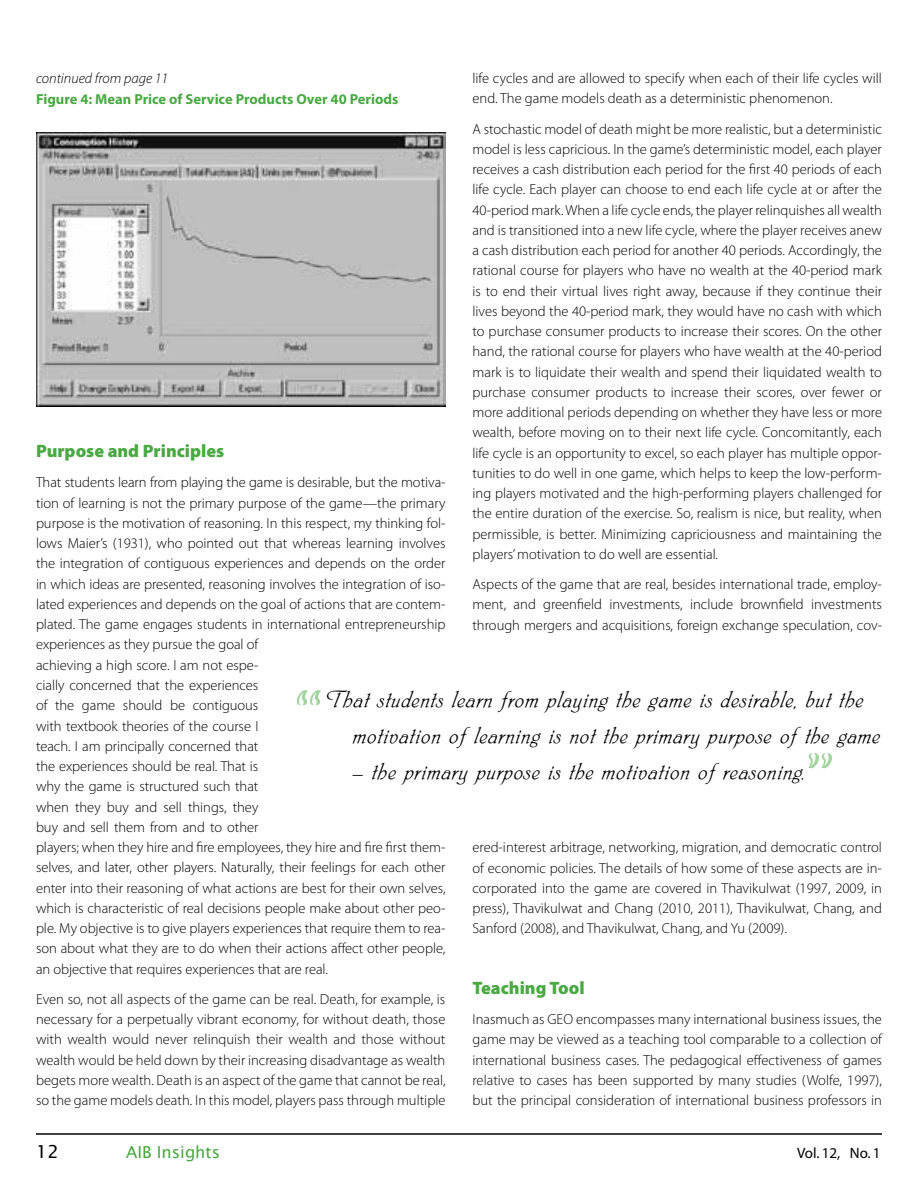
<style>
.page{position:relative;width:918px;height:1188px;background:#fff}
.page>*{position:absolute;margin:0;border:0;box-sizing:border-box;transform-origin:0 0}
.t1{font:72px "Viva Std";color:#a4d4a1}
.t2{font:27px/36px "Phyllis";letter-spacing:.03em;color:#000}
.t3{font:900 18px "Myriad Pro";color:#49a942}
.t4{font:18px "Lucida Sans";color:#000}
.t5{font:16.5px "Lucida Sans";color:#49a942}
.t6{font:15px "Myriad";color:#000}
.t7{font:300 14.55px/20.2px "Myriad Pro";letter-spacing:-.005em;color:#000;text-align:justify}
.t8{font:700 14.55px "Myriad Pro";color:#49a942}
.t9{font:italic 300 14.55px "Myriad Pro";color:#000}
</style>
<div class="page">
<hr style="left:36px;top:1133px;width:846px;height:2px;background:#000">
<img style="left:36px;top:133px;width:410px;height:273px">
<p class="t9" style="left:36px;top:69px;width:134px">continued from page 11</p>
<p class="t7" style="left:472px;top:68px;width:411px">life cycles and are allowed to specify when each of their life cycles will end. The game models death as a deterministic phenomenon.</p>
<p class="t7" style="left:472px;top:118px;width:411px">A stochastic model of death might be more realistic, but a deterministic model is less capricious. In the game’s deterministic model, each player receives a cash distribution each period for the first 40 periods of each life cycle. Each player can choose to end each life cycle at or after the 40-period mark. When a life cycle ends, the player relinquishes all wealth and is transitioned into a new life cycle, where the player receives anew a cash distribution each period for another 40 periods. Accordingly, the rational course for players who have no wealth at the 40-period mark is to end their virtual lives right away, because if they continue their lives beyond the 40-period mark, they would have no cash with which to purchase consumer products to increase their scores. On the other hand, the rational course for players who have wealth at the 40-period mark is to liquidate their wealth and spend their liquidated wealth to purchase consumer products to increase their scores, over fewer or more additional periods depending on whether they have less or more wealth, before moving on to their next life cycle. Concomitantly, each life cycle is an opportunity to excel, so each player has multiple oppor&shy;tunities to do well in one game, which helps to keep the low-perform&shy;ing players motivated and the high-performing players challenged for the entire duration of the exercise. So, realism is nice, but reality, when permissible, is better. Minimizing capriciousness and maintaining the players’ motivation to do well are essential.</p>
<p class="t7" style="left:472px;top:574px;width:411px">Aspects of the game that are real, besides international trade, employ&shy;ment, and greenfield investments, include brownfield investments through mergers and acquisitions, foreign exchange speculation, cov-</p>
<p class="t8" style="left:36px;top:90px;width:364px">Figure 4: Mean Price of Service Products Over 40 Periods</p>
<p class="t3" style="left:36px;top:439px;width:190px">Purpose and Principles</p>
<p class="t7" style="left:36px;top:472px;width:411px;text-align:left">That students learn from playing the game is desirable, but the motiva&shy;tion of learning is not the primary purpose of the game—the primary purpose is the motivation of reasoning. In this respect, my thinking fol&shy;lows Maier’s (1931), who pointed out that whereas learning involves the integration of contiguous experiences and depends on the order in which ideas are presented, reasoning involves the integration of iso&shy;lated experiences and depends on the goal of actions that are contem&shy;plated. The game engages students in international entrepreneurship experiences as they pursue the goal of<br>achieving a high score. I am not espe-<br>cially concerned that the experiences<br>of the game should be contiguous<br>with textbook theories of the course I<br>teach. I am principally concerned that<br>the experiences should be real. That is<br>why the game is structured such that<br>when they buy and sell things, they<br>buy and sell them from and to other<br>players; when they hire and fire employees, they hire and fire first them&shy;selves, and later, other players. Naturally, their feelings for each other enter into their reasoning of what actions are best for their own selves, which is characteristic of real decisions people make about other peo&shy;ple. My objective is to give players experiences that require them to rea&shy;son about what they are to do when their actions affect other people, an objective that requires experiences that are real.</p>
<p class="t7" style="left:36px;top:989px;width:411px">Even so, not all aspects of the game can be real. Death, for example, is necessary for a perpetually vibrant economy, for without death, those with wealth would never relinquish their wealth and those without wealth would be held down by their increasing disadvantage as wealth begets more wealth. Death is an aspect of the game that cannot be real, so the game models death. In this model, players pass through multiple</p>
<h1 class="t1" style="left:294px;top:684px;width:30px">“</h1>
<h2 class="t2" style="left:353px;top:682px;width:529px;text-indent:-28px">That students learn from playing the game is desirable, but the motivation of learning is not the primary purpose of the game</h2>
<h2 class="t2" style="left:353px;top:754px;width:454px">— the primary purpose is the motivation of reasoning.</h2>
<h1 class="t1" style="left:806px;top:747px;width:30px">”</h1>
<p class="t7" style="left:472px;top:837px;width:411px">ered-interest arbitrage, networking, migration, and democratic control of economic policies. The details of how some of these aspects are in&shy;corporated into the game are covered in Thavikulwat (1997, 2009, in press), Thavikulwat and Chang (2010, 2011), Thavikulwat, Chang, and Sanford (2008), and Thavikulwat, Chang, and Yu (2009).</p>
<p class="t3" style="left:472px;top:976px;width:114px">Teaching Tool</p>
<p class="t7" style="left:472px;top:1009px;width:411px">Inasmuch as GEO encompasses many international business issues, the game may be viewed as a teaching tool comparable to a collection of international business cases. The pedagogical effectiveness of games relative to cases has been supported by many studies (Wolfe, 1997), but the principal consideration of international business professors in</p>
<p class="t4" style="left:36px;top:1142px;width:24px">12</p>
<p class="t5" style="left:126px;top:1143px;width:96px">AIB Insights</p>
<p class="t6" style="left:797px;top:1146px;width:85px">Vol. 12, No. 1</p>
</div>
